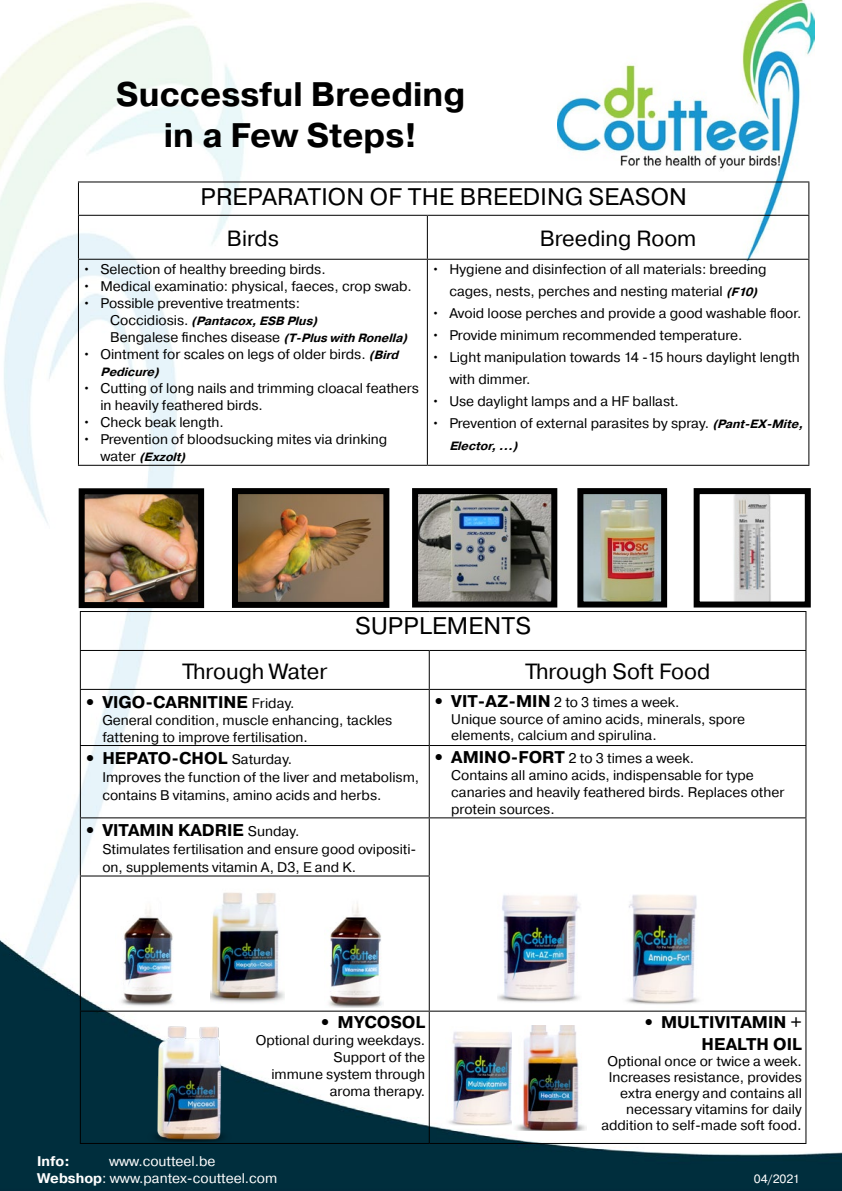
<style>
.page{position:relative;width:842px;height:1191px;background:#fff}
.page>*{position:absolute;margin:0;border:0;box-sizing:border-box;transform-origin:0 0}
.t1{font:700 34px/40.8px "Pragmatica";color:#000;text-align:center}
.t2{font:24px "Pragmatica";letter-spacing:.01em;color:#000}
.t3{font:22px "Pragmatica";color:#000}
.t4{font:700 17px/21.6px "Pragmatica";color:#000;text-align:right}
.t5{font:14px/17px "Pragmatica";color:#000}
.t6{font:14px/16.8px "Pragmatica";color:#fff}
.t7{font:700 14px "Pragmatica";color:#fff}
.t8{font:italic 700 12px "Pragmatica";color:#000}
.t9{font:12px "Pragmatica";color:#fff}
.s1{font-weight:400;font-style:normal;font-size:14px}
.s2{font-weight:700;font-style:italic;font-size:12px}
.s3{font-weight:400;font-size:14px}
.s4{font-weight:700;font-size:17px}
.s5{font-weight:700}
.s6{font-size:15px}
</style>
<div class="page">
<img style="left:0;top:3px;width:842px;height:1188px">
<img style="left:86px;top:495px;width:111px;height:106px">
<div style="left:79px;top:488px;width:125px;height:120px;border:6px solid #000"></div>
<img style="left:239px;top:495px;width:143px;height:106px">
<div style="left:232px;top:488px;width:157px;height:120px;border:6px solid #000"></div>
<img style="left:116px;top:894px;width:62px;height:56px">
<img style="left:584px;top:495px;width:76px;height:105px">
<div style="left:577px;top:488px;width:90px;height:119px;border:6px solid #000"></div>
<img style="left:701px;top:495px;width:103px;height:105px">
<div style="left:694px;top:488px;width:117px;height:119px;border:6px solid #000"></div>
<img style="left:419px;top:495px;width:131px;height:105px">
<div style="left:412px;top:488px;width:145px;height:119px;border:6px solid #000"></div>
<img style="left:210px;top:884px;width:75px;height:131px">
<img style="left:324px;top:891px;width:60px;height:116px">
<img style="left:497px;top:885px;width:85px;height:120px">
<hr style="left:80px;top:611px;width:349px;height:1px;background:#000">
<hr style="left:80px;top:612px;width:1px;height:38px;background:#000">
<hr style="left:429px;top:611px;width:377px;height:1px;background:#000">
<hr style="left:805px;top:612px;width:1px;height:38px;background:#000">
<hr style="left:80px;top:650px;width:349px;height:1px;background:#000">
<hr style="left:80px;top:651px;width:1px;height:38px;background:#000">
<hr style="left:429px;top:650px;width:377px;height:1px;background:#000">
<hr style="left:429px;top:651px;width:1px;height:38px;background:#000">
<hr style="left:805px;top:651px;width:1px;height:38px;background:#000">
<hr style="left:80px;top:689px;width:349px;height:1px;background:#000">
<hr style="left:80px;top:690px;width:1px;height:55px;background:#000">
<hr style="left:429px;top:689px;width:377px;height:1px;background:#000">
<hr style="left:429px;top:690px;width:1px;height:55px;background:#000">
<hr style="left:805px;top:690px;width:1px;height:55px;background:#000">
<hr style="left:80px;top:745px;width:349px;height:1px;background:#000">
<hr style="left:80px;top:746px;width:1px;height:71px;background:#000">
<hr style="left:429px;top:745px;width:377px;height:1px;background:#000">
<hr style="left:429px;top:746px;width:1px;height:71px;background:#000">
<hr style="left:805px;top:746px;width:1px;height:71px;background:#000">
<hr style="left:80px;top:817px;width:349px;height:1px;background:#000">
<hr style="left:80px;top:818px;width:1px;height:57px;background:#000">
<hr style="left:429px;top:817px;width:377px;height:1px;background:#000">
<hr style="left:429px;top:818px;width:1px;height:57px;background:#000">
<hr style="left:805px;top:818px;width:1px;height:58px;background:#000">
<hr style="left:80px;top:875px;width:350px;height:1px;background:#000">
<hr style="left:80px;top:876px;width:1px;height:134px;background:#000">
<hr style="left:429px;top:876px;width:1px;height:134px;background:#000">
<hr style="left:805px;top:876px;width:1px;height:134px;background:#000">
<hr style="left:80px;top:1010px;width:349px;height:1px;background:#000">
<hr style="left:80px;top:1011px;width:1px;height:132px;background:#000">
<hr style="left:429px;top:1010px;width:377px;height:1px;background:#000">
<hr style="left:429px;top:1011px;width:1px;height:132px;background:#000">
<hr style="left:805px;top:1011px;width:1px;height:132px;background:#000">
<hr style="left:80px;top:1143px;width:349px;height:1px;background:#000">
<hr style="left:429px;top:1143px;width:377px;height:1px;background:#000">
<img style="left:446px;top:1025px;width:66px;height:100px">
<img style="left:557px;top:0;width:258px;height:261px">
<img style="left:622px;top:884px;width:81px;height:125px">
<img style="left:513px;top:1025px;width:74px;height:106px">
<img style="left:0;top:950px;width:281px;height:191px">
<hr style="left:78px;top:181px;width:349px;height:1px;background:#000">
<hr style="left:78px;top:182px;width:1px;height:33px;background:#000">
<hr style="left:427px;top:181px;width:382px;height:1px;background:#000">
<hr style="left:808px;top:182px;width:1px;height:33px;background:#000">
<hr style="left:78px;top:215px;width:349px;height:1px;background:#000">
<hr style="left:78px;top:216px;width:1px;height:43px;background:#000">
<hr style="left:427px;top:215px;width:382px;height:1px;background:#000">
<hr style="left:427px;top:216px;width:1px;height:43px;background:#000">
<hr style="left:808px;top:216px;width:1px;height:43px;background:#000">
<hr style="left:78px;top:259px;width:349px;height:1px;background:#000">
<hr style="left:78px;top:260px;width:1px;height:205px;background:#000">
<hr style="left:427px;top:259px;width:382px;height:1px;background:#000">
<hr style="left:427px;top:260px;width:1px;height:205px;background:#000">
<hr style="left:808px;top:260px;width:1px;height:205px;background:#000">
<hr style="left:78px;top:465px;width:349px;height:1px;background:#000">
<hr style="left:427px;top:465px;width:382px;height:1px;background:#000">
<h1 class="t1" style="left:116px;top:75px;width:351px">Successful Breeding in a Few Steps!</h1>
<h2 class="t2" style="left:200px;top:182px;width:488px">PREPARATION OF THE BREEDING SEASON</h2>
<h3 class="t3" style="left:227px;top:225px;width:53px">Birds</h3>
<h3 class="t3" style="left:540px;top:225px;width:158px">Breeding Room</h3>
<p class="t5" style="left:82px;top:261px;width:245px">• Selection of healthy breeding birds.</p>
<p class="t5" style="left:82px;top:278px;width:331px">• Medical examinatio: physical, faeces, crop swab.</p>
<p class="t5" style="left:82px;top:295px;width:219px">• Possible preventive treatments:</p>
<p class="t8" style="left:110px;top:313px;width:213px"><span class="s1">C o c c i d i o s i s .</span> (Pantacox,ESB Plus)</p>
<p class="t5" style="left:110px;top:329px;width:303px">Bengalese finches disease <span class="s2">(T-PluswithRonella)</span></p>
<p class="t5" style="left:82px;top:346px;width:321px">• Ointment for scales on legs of older birds. <span class="s2">(Bird</span></p>
<p class="t8" style="left:100px;top:364px;width:64px">Pedicure)</p>
<p class="t5" style="left:100px;top:380px;width:320px;text-indent:-18px">• Cutting of long nails and trimming cloacal feathers in heavily feathered birds.</p>
<p class="t5" style="left:82px;top:414px;width:143px">• Check beak length.</p>
<p class="t5" style="left:82px;top:431px;width:306px">• Prevention of bloodsucking mites via drinking</p>
<p class="t8" style="left:100px;top:449px;width:91px"><span class="s1">w a t e r</span> (Exzolt)</p>
<p class="t5" style="left:449px;top:259px;width:319px;line-height:22px;text-indent:-18px">• Hygiene and disinfection of all materials: breeding cages, nests, perches and nesting material <span class="s2">(F10)</span></p>
<p class="t5" style="left:431px;top:305px;width:372px">• Avoid loose perches and provide a good washable floor.</p>
<p class="t5" style="left:431px;top:327px;width:313px">• Provide minimum recommended temperature.</p>
<p class="t5" style="left:449px;top:347px;width:352px;line-height:22px;text-indent:-18px">• Light manipulation towards 14 -15 hours daylight length with dimmer.</p>
<p class="t5" style="left:431px;top:393px;width:249px">• Use daylight lamps and a HF ballast.</p>
<p class="t5" style="left:431px;top:415px;width:377px">• Prevention of external parasites by spray. <span class="s2">(Pant-EX-Mite,</span></p>
<p class="t8" style="left:449px;top:438px;width:74px">Elector,...)</p>
<h2 class="t2" style="left:355px;top:611px;width:178px">SUPPLEMENTS</h2>
<h3 class="t3" style="left:182px;top:657px;width:147px">Through Water</h3>
<h3 class="t3" style="left:525px;top:657px;width:187px">Through Soft Food</h3>
<p class="t4" style="left:84px;top:691px;width:212px">• VIGO-CARNITINE <span class="s3">Friday.</span></p>
<p class="t5" style="left:102px;top:711px;width:291px">General condition, muscle enhancing, tackles fattening to improve fertilisation.</p>
<p class="t5" style="left:451px;top:694px;width:295px;text-indent:-18px"><span class="s4">• VIT-AZ-MIN</span> 2 to 3 times a week.<br>Unique source of amino acids, minerals, spore elements, calcium and spirulina.</p>
<p class="t4" style="left:84px;top:747px;width:209px">• HEPATO-CHOL <span class="s3">Saturday.</span></p>
<p class="t5" style="left:102px;top:768px;width:318px;line-height:18px">Improves the function of the liver and metabolism, contains B vitamins, amino acids and herbs.</p>
<p class="t4" style="left:84px;top:819px;width:217px">• VITAMIN KADRIE <span class="s3">Sunday.</span></p>
<p class="t5" style="left:102px;top:840px;width:316px;line-height:18px">Stimulates fertilisation and ensure good ovipositi&shy;on, supplements vitamin A, D3, E and K.</p>
<p class="t5" style="left:451px;top:750px;width:335px;text-indent:-18px"><span class="s4">• AMINO-FORT</span> 2 to 3 times a week.<br>Contains all amino acids, indispensable for type canaries and heavily feathered birds. Replaces other protein sources.</p>
<p class="t4" style="left:319px;top:1012px;width:108px">• MYCOSOL</p>
<p class="t5" style="left:256px;top:1032px;width:171px;text-align:right">Optional during weekdays.<br>Support of the<br>immune system through aroma therapy.</p>
<p class="t7" style="left:37px;top:1152px;width:34px">Info:</p>
<p class="t6" style="left:37px;top:1153px;width:242px;text-indent:72px">www.coutteel.be<br><span class="s5">Webshop</span>: www.pantex-coutteel.com</p>
<p class="t4" style="left:643px;top:1012px;width:160px">• MULTIVITAMIN +<br>HEALTH OIL</p>
<p class="t5" style="left:601px;top:1053px;width:202px;line-height:16px;text-align:right">Optional once or twice a week.<br>Increases resistance, provides extra energy and contains all necessary vitamins for daily addition to self-made soft food<span class="s6">.</span></p>
<p class="t9" style="left:754px;top:1171px;width:47px">04/2021</p>
</div>
